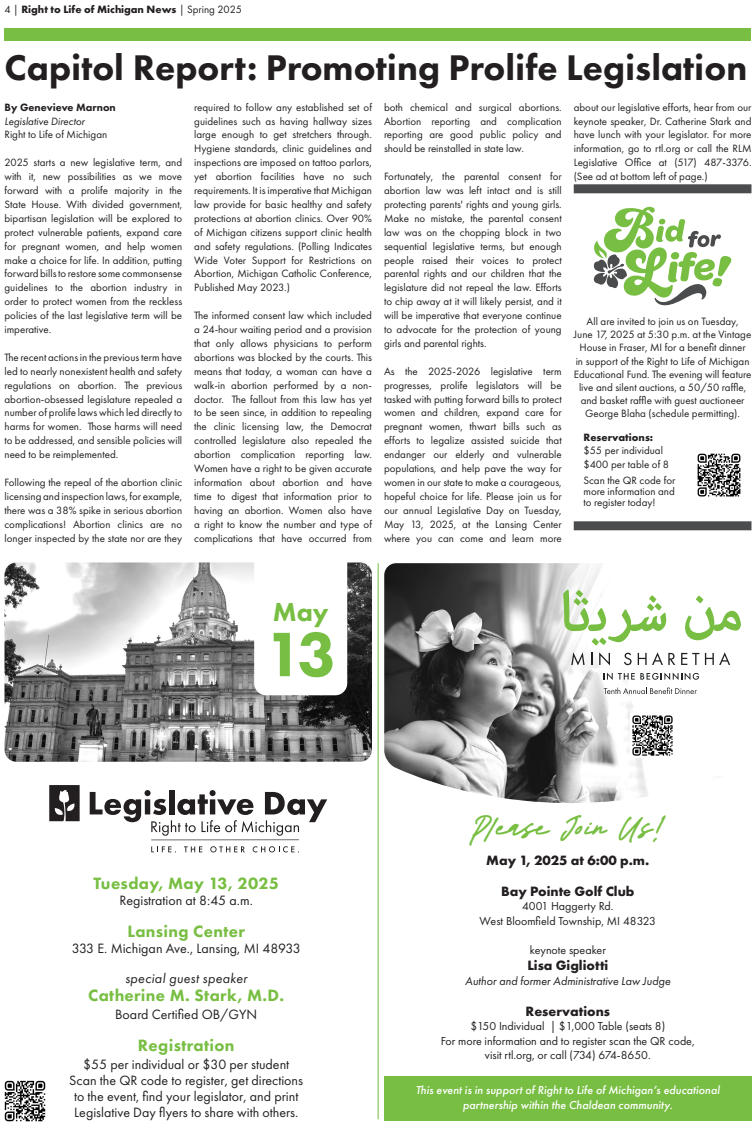
<style>
.page{position:relative;width:756px;height:1125px;background:#fff}
.page>*{position:absolute;margin:0;border:0;box-sizing:border-box;transform-origin:0 0}
.t1{font:800 65px "Futura PT";color:#77be42}
.t2{font:800 37px "Futura PT";color:#231f20}
.t3{font:34px "Almonde";color:#77be42}
.t4{font:800 27px "Futura PT";color:#77be42}
.t5{font:800 17px "Futura PT";letter-spacing:.02em;color:#77be42}
.t6{font:14px/16px "Futura PT";color:#231f20;text-align:center}
.t7{font:700 14px "Futura PT";color:#231f20}
.t8{font:italic 14px "Futura PT";letter-spacing:.02em;color:#231f20}
.t9{font:12px/14.4px "Futura PT";color:#231f20;text-align:center}
.t10{font:italic 500 12px/14.4px "Futura PT";color:#fff;text-align:center}
.t11{font:italic 12px "Futura PT";color:#231f20}
.t12{font:11px/13.9px "Futura PT";color:#231f20;text-align:justify}
.t13{font:700 11px "Futura PT";color:#231f20}
.s1{font-weight:400}
.s2{font-weight:800}
.s3{font-style:italic}
.s4{font-weight:700}
</style>
<div class="page">
<div style="left:4px;top:28px;width:748px;height:13px;background:#77be42"></div>
<hr style="left:378px;top:563px;width:1px;height:556px;background:#77be42">
<img style="left:4px;top:562px;width:368px;height:200px">
<div style="left:254px;top:550px;width:93px;height:145px;background:#fff;border-radius:12px"></div>
<svg style="left:90px;top:790px;width:237px;height:46px"></svg>
<svg style="left:49px;top:785px;width:31px;height:36px"></svg>
<svg style="left:151px;top:846px;width:25px;height:6px"></svg>
<svg style="left:184px;top:846px;width:18px;height:6px"></svg>
<svg style="left:210px;top:846px;width:35px;height:6px"></svg>
<svg style="left:253px;top:846px;width:46px;height:6px"></svg>
<hr style="left:151px;top:840px;width:148px;height:1px;background:#231f20">
<img style="left:4px;top:1080px;width:42px;height:42px">
<img style="left:384px;top:563px;width:347px;height:240px">
<svg style="left:563px;top:590px;width:103px;height:56px"></svg>
<svg style="left:685px;top:595px;width:56px;height:45px"></svg>
<svg style="left:571px;top:652px;width:14px;height:13px"></svg>
<svg style="left:591px;top:653px;width:1px;height:12px"></svg>
<svg style="left:599px;top:652px;width:11px;height:14px"></svg>
<svg style="left:624px;top:653px;width:8px;height:12px"></svg>
<svg style="left:638px;top:652px;width:37px;height:13px"></svg>
<svg style="left:681px;top:653px;width:18px;height:12px"></svg>
<svg style="left:705px;top:652px;width:25px;height:13px"></svg>
<svg style="left:603px;top:673px;width:96px;height:7px"></svg>
<svg style="left:604px;top:688px;width:93px;height:6px"></svg>
<div style="left:384px;top:1076px;width:368px;height:44px;background:#77be42"></div>
<img style="left:630px;top:714px;width:44px;height:44px">
<svg style="left:593px;top:206px;width:139px;height:100px"></svg>
<div style="left:574px;top:184px;width:178px;height:9px;background:#4b4c4d"></div>
<div style="left:574px;top:521px;width:178px;height:9px;background:#4b4c4d"></div>
<img style="left:697px;top:453px;width:44px;height:44px">
<p class="t13" style="left:4px;top:2px;width:239px"><span class="s1">4 |</span> Right to Life of Michigan News <span class="s1">| Spring 2025</span></p>
<p class="t2" style="left:4px;top:44px;width:744px">Capitol Report: Promoting Prolife Legislation</p>
<p class="t12" style="left:4px;top:100px;width:113px;text-align:left"><span class="s2">By Genevieve Marnon<br></span><span class="s3">Legislative Director<br></span>Right to Life of Michigan</p>
<p class="t12" style="left:4px;top:156px;width:179px">2025 starts a new legislative term, and with it, new possibilities as we move forward with a prolife majority in the State House. With divided government, bipartisan legislation will be explored to protect vulnerable patients, expand care for pregnant women, and help women make a choice for life. In addition, putting forward bills to restore some commonsense guidelines to the abortion industry in order to protect women from the reckless policies of the last legislative term will be imperative.</p>
<p class="t12" style="left:4px;top:350px;width:179px">The recent actions in the previous term have led to nearly nonexistent health and safety regulations on abortion. The previous abortion-obsessed legislature repealed a number of prolife laws which led directly to harms for women. Those harms will need to be addressed, and sensible policies will need to be reimplemented.</p>
<p class="t12" style="left:4px;top:475px;width:179px">Following the repeal of the abortion clinic licensing and inspection laws, for example, there was a 38% spike in serious abortion complications! Abortion clinics are no longer inspected by the state nor are they</p>
<p class="t12" style="left:194px;top:100px;width:179px">required to follow any established set of guidelines such as having hallway sizes large enough to get stretchers through.<br>Hygiene standards, clinic guidelines and inspections are imposed on tattoo parlors, yet abortion facilities have no such requirements. It is imperative that Michigan law provide for basic healthy and safety protections at abortion clinics. Over 90% of Michigan citizens support clinic health and safety regulations. (Polling Indicates Wide Voter Support for Restrictions on Abortion, Michigan Catholic Conference, Published May 2023.)</p>
<p class="t12" style="left:194px;top:308px;width:179px">The informed consent law which included a 24-hour waiting period and a provision that only allows physicians to perform abortions was blocked by the courts. This means that today, a woman can have a walk-in abortion performed by a non&shy;doctor. The fallout from this law has yet to be seen since, in addition to repealing the clinic licensing law, the Democrat controlled legislature also repealed the abortion complication reporting law.<br>Women have a right to be given accurate information about abortion and have time to digest that information prior to having an abortion. Women also have a right to know the number and type of complications that have occurred from</p>
<p class="t12" style="left:574px;top:100px;width:179px">about our legislative efforts, hear from our keynote speaker, Dr. Catherine Stark and have lunch with your legislator. For more information, go to rtl.org or call the RLM Legislative Office at (517) 487-3376. (See ad at bottom left of page.)</p>
<p class="t12" style="left:384px;top:100px;width:179px">both chemical and surgical abortions.<br>Abortion reporting and complication reporting are good public policy and should be reinstalled in state law.</p>
<p class="t12" style="left:384px;top:169px;width:179px">Fortunately, the parental consent for abortion law was left intact and is still protecting parents' rights and young girls.<br>Make no mistake, the parental consent law was on the chopping block in two sequential legislative terms, but enough people raised their voices to protect parental rights and our children that the legislature did not repeal the law. Efforts to chip away at it will likely persist, and it will be imperative that everyone continue to advocate for the protection of young girls and parental rights.</p>
<p class="t12" style="left:384px;top:364px;width:179px">As the 2025-2026 legislative term progresses, prolife legislators will be tasked with putting forward bills to protect women and children, expand care for pregnant women, thwart bills such as efforts to legalize assisted suicide that endanger our elderly and vulnerable populations, and help pave the way for women in our state to make a courageous, hopeful choice for life. Please join us for our annual Legislative Day on Tuesday, May 13, 2025, at the Lansing Center where you can come and learn more</p>
<p class="t12" style="left:574px;top:315px;width:179px;line-height:13.2px;text-align:center">All are invited to join us on Tuesday,<br>June 17, 2025 at 5:30 p.m. at the Vintage House in Fraser, MI for a benefit dinner<br>in support of the Right to Life of Michigan Educational Fund. The evening will feature live and silent auctions, a 50/50 raffle, and basket raffle with guest auctioneer George Blaha (schedule permitting).</p>
<p class="t12" style="left:583px;top:431px;width:81px;line-height:13.2px"><span class="s4">Reservations: </span>$55 per individual</p>
<p class="t12" style="left:583px;top:457px;width:87px">$400 per table of 8</p>
<p class="t12" style="left:583px;top:475px;width:94px;line-height:11.2px">Scan the QR code for more information and to register today!</p>
<p class="t4" style="left:273px;top:595px;width:57px">May</p>
<p class="t1" style="left:265px;top:614px;width:73px">13</p>
<p class="t5" style="left:93px;top:873px;width:187px">Tuesday, May 13, 2025</p>
<p class="t6" style="left:120px;top:892px;width:135px">Registration at 8:45 a.m.</p>
<p class="t5" style="left:127px;top:921px;width:119px">Lansing Center</p>
<p class="t6" style="left:72px;top:940px;width:230px">333 E. Michigan Ave., Lansing, MI 48933</p>
<p class="t8" style="left:125px;top:970px;width:124px">special guest speaker</p>
<p class="t5" style="left:88px;top:985px;width:198px">Catherine M. Stark, M.D.</p>
<p class="t6" style="left:115px;top:1006px;width:144px">Board Certified OB/GYN</p>
<p class="t5" style="left:138px;top:1035px;width:98px">Registration</p>
<p class="t6" style="left:83px;top:1056px;width:208px">$55 per individual or $30 per student</p>
<p class="t6" style="left:69px;top:1072px;width:235px">Scan the QR code to register, get directions to the event, find your legislator, and print<br>Legislative Day flyers to share with others.</p>
<p class="t3" style="left:468px;top:805px;width:197px">Please Join Us!</p>
<p class="t7" style="left:486px;top:851px;width:165px">May 1, 2025 at 6:00 p.m.</p>
<p class="t7" style="left:501px;top:882px;width:135px">Bay Pointe Golf Club</p>
<p class="t9" style="left:480px;top:899px;width:178px">4001 Haggerty Rd.<br>West Bloomfield Township, MI 48323</p>
<p class="t9" style="left:530px;top:942px;width:78px">keynote speaker</p>
<p class="t7" style="left:527px;top:957px;width:83px">Lisa Gigliotti</p>
<p class="t11" style="left:465px;top:974px;width:207px">Author and former Administrative Law Judge</p>
<p class="t7" style="left:526px;top:1002px;width:86px">Reservations</p>
<p class="t9" style="left:470px;top:1019px;width:196px">$150 Individual | $1,000 Table (seats 8)</p>
<p class="t9" style="left:441px;top:1033px;width:255px">For more information and to register scan the QR code, visit rtl.org, or call (734) 674-8650.</p>
<p class="t10" style="left:416px;top:1083px;width:306px">This event is in support of Right to Life of Michigan’s educational partnership within the Chaldean community.</p>
</div>
